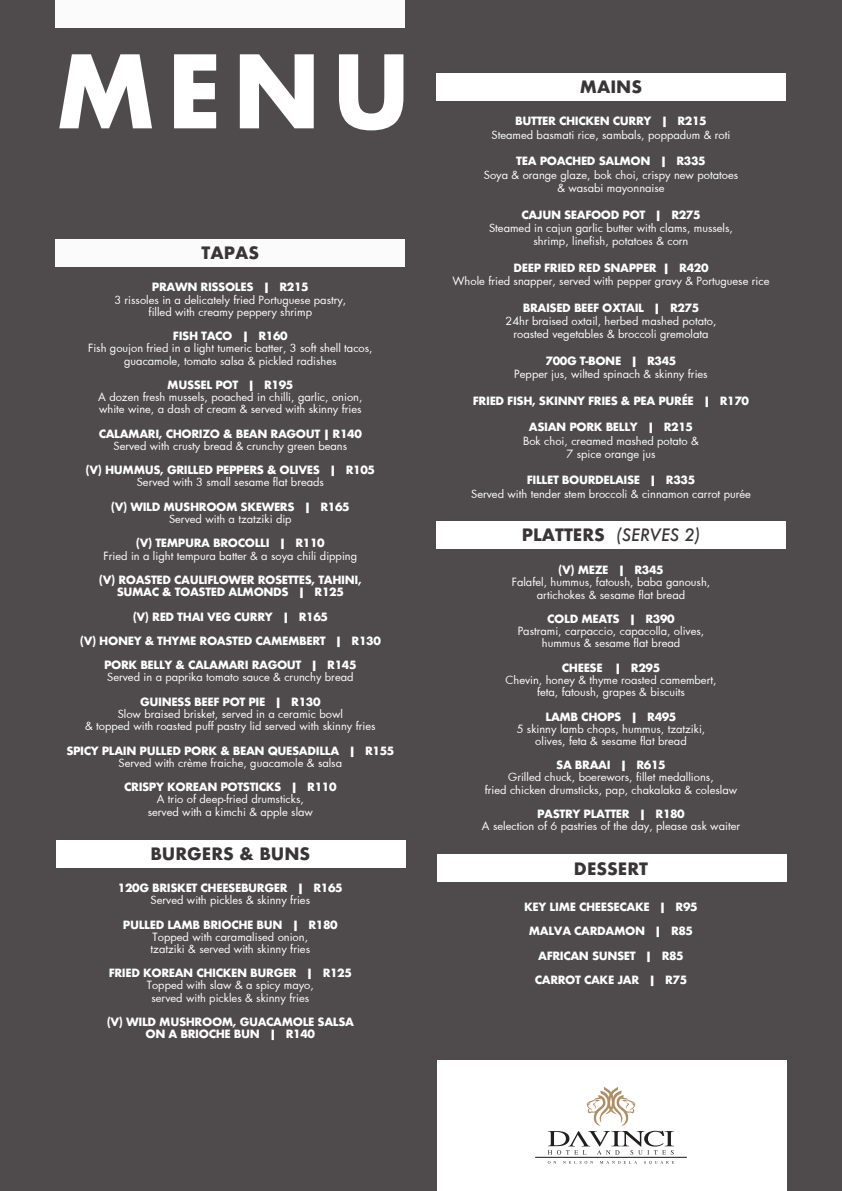
<style>
.page{position:relative;width:842px;height:1191px;background:#4f4b4c}
.page>*{position:absolute;margin:0;border:0;box-sizing:border-box;transform-origin:0 0}
.t1{font:700 98.1px "Futura";color:#fff}
.t2{font:700 16.6px "Futura";color:rgb(35 31 32/.9)}
.t3{font:italic 500 16.6px "Futura";color:rgb(35 31 32/.9)}
.t4{font:11.1px/12.2px "Futura";color:#fff;text-align:center}
.t5{font:700 11.1px/24.4px "Futura";letter-spacing:-.035em;color:#fff;text-align:center}
.s1{font-weight:700;font-style:normal}
</style>
<div class="page">
<div style="left:437px;top:854px;width:349px;height:27px;background:#fff"></div>
<div style="left:56px;top:840px;width:349px;height:28px;background:#fff"></div>
<div style="left:436px;top:521px;width:350px;height:27px;background:#fff"></div>
<div style="left:437px;top:1060px;width:349px;height:131px;background:#fff"></div>
<svg style="left:548px;top:1161px;width:8px;height:2px"></svg>
<svg style="left:563px;top:1161px;width:30px;height:2px"></svg>
<svg style="left:600px;top:1161px;width:37px;height:2px"></svg>
<svg style="left:644px;top:1161px;width:30px;height:3px"></svg>
<svg style="left:548px;top:1087px;width:126px;height:67px"></svg>
<hr style="left:535px;top:1157px;width:152px;height:1px;background:#231f20">
<div style="left:56px;top:239px;width:349px;height:27px;background:#fbfbfc"></div>
<div style="left:436px;top:73px;width:350px;height:27px;background:#fff"></div>
<div style="left:56px;top:0;width:349px;height:28px;background:#fbfbfc"></div>
<h1 class="t1" style="left:55px;top:20px;width:358px">MENU</h1>
<h2 class="t2" style="left:202px;top:241px;width:59px">TAPAS</h2>
<p class="t5" style="left:152px;top:275px;width:158px">PRAWN RISSOLES | R215</p>
<p class="t4" style="left:114px;top:293px;width:233px">3 rissoles in a delicately fried Portuguese pastry, filled with creamy peppery shrimp</p>
<p class="t5" style="left:173px;top:324px;width:116px">FISH TACO | R160</p>
<p class="t4" style="left:88px;top:342px;width:286px">Fish goujon fried in a light tumeric batter, 3 soft shell tacos, guacamole, tomato salsa &amp; pickled radishes</p>
<p class="t5" style="left:167px;top:372px;width:128px">MUSSEL POT | R195</p>
<p class="t4" style="left:98px;top:391px;width:266px;text-align:left">A dozen fresh mussels, poached in chilli, garlic, onion, white wine, a dash of cream &amp; served with skinny fries</p>
<p class="t5" style="left:99px;top:421px;width:265px">CALAMARI, CHORIZO &amp; BEAN RAGOUT | R140</p>
<p class="t4" style="left:114px;top:439px;width:235px">Served with crusty bread &amp; crunchy green beans</p>
<p class="t5" style="left:86px;top:458px;width:291px">(V) HUMMUS, GRILLED PEPPERS &amp; OLIVES | R105</p>
<p class="t4" style="left:137px;top:476px;width:189px">Served with 3 small sesame flat breads</p>
<p class="t5" style="left:111px;top:494px;width:240px">(V) WILD MUSHROOM SKEWERS | R165</p>
<p class="t4" style="left:169px;top:512px;width:124px">Served with a tzatziki dip</p>
<p class="t5" style="left:136px;top:531px;width:190px">(V) TEMPURA BROCOLLI | R110</p>
<p class="t4" style="left:104px;top:549px;width:255px">Fried in a light tempura batter &amp; a soya chili dipping</p>
<p class="t5" style="left:99px;top:573px;width:264px;line-height:12.2px">(V) ROASTED CAULIFLOWER ROSETTES, TAHINI,<br>SUMAC &amp; TOASTED ALMONDS | R125</p>
<p class="t5" style="left:80px;top:604px;width:303px">(V) RED THAI VEG CURRY | R165<br>(V) HONEY &amp; THYME ROASTED CAMEMBERT | R130<br>PORK BELLY &amp; CALAMARI RAGOUT | R145</p>
<p class="t4" style="left:107px;top:671px;width:248px">Served in a paprika tomato sauce &amp; crunchy bread</p>
<p class="t5" style="left:140px;top:689px;width:182px">GUINESS BEEF POT PIE | R130</p>
<p class="t4" style="left:85px;top:707px;width:292px">Slow braised brisket, served in a ceramic bowl<br>&amp; topped with roasted puff pastry lid served with skinny fries</p>
<p class="t5" style="left:66px;top:738px;width:330px">SPICY PLAIN PULLED PORK &amp; BEAN QUESADILLA | R155</p>
<p class="t4" style="left:119px;top:756px;width:225px">Served with crème fraiche, guacamole &amp; salsa</p>
<p class="t5" style="left:124px;top:774px;width:214px">CRISPY KOREAN POTSTICKS | R110</p>
<p class="t4" style="left:148px;top:793px;width:167px">A trio of deep-fried drumsticks, served with a kimchi &amp; apple slaw</p>
<h2 class="t2" style="left:150px;top:841px;width:161px">BURGERS &amp; BUNS</h2>
<p class="t5" style="left:118px;top:875px;width:226px">120G BRISKET CHEESEBURGER | R165</p>
<p class="t4" style="left:151px;top:893px;width:161px">Served with pickles &amp; skinny fries</p>
<p class="t5" style="left:123px;top:912px;width:216px">PULLED LAMB BRIOCHE BUN | R180</p>
<p class="t4" style="left:151px;top:930px;width:161px;text-align:left">Topped with caramalised onion, tzatziki &amp; served with skinny fries</p>
<p class="t5" style="left:109px;top:961px;width:245px">FRIED KOREAN CHICKEN BURGER | R125</p>
<p class="t4" style="left:147px;top:979px;width:169px">Topped with slaw &amp; a spicy mayo, served with pickles &amp; skinny fries</p>
<p class="t5" style="left:107px;top:1015px;width:249px;line-height:12.2px">(V) WILD MUSHROOM, GUACAMOLE SALSA<br>ON A BRIOCHE BUN | R140</p>
<h2 class="t2" style="left:580px;top:75px;width:64px">MAINS</h2>
<p class="t5" style="left:515px;top:109px;width:193px">BUTTER CHICKEN CURRY | R215</p>
<p class="t4" style="left:492px;top:128px;width:240px">Steamed basmati rice, sambals, poppadum &amp; roti</p>
<p class="t5" style="left:516px;top:149px;width:191px">TEA POACHED SALMON | R335</p>
<p class="t4" style="left:484px;top:168px;width:256px;line-height:13.3px">Soya &amp; orange glaze, bok choi, crispy new potatoes &amp; wasabi mayonnaise</p>
<p class="t5" style="left:521px;top:202px;width:181px">CAJUN SEAFOOD POT | R275</p>
<p class="t4" style="left:489px;top:221px;width:245px;line-height:13.3px">Steamed in cajun garlic butter with clams, mussels, shrimp, linefish, potatoes &amp; corn</p>
<p class="t5" style="left:513px;top:255px;width:197px">DEEP FRIED RED SNAPPER | R420</p>
<p class="t4" style="left:453px;top:275px;width:318px">Whole fried snapper, served with pepper gravy &amp; Portuguese rice</p>
<p class="t5" style="left:523px;top:295px;width:178px">BRAISED BEEF OXTAIL | R275</p>
<p class="t4" style="left:505px;top:314px;width:212px;line-height:13.3px">24hr braised oxtail, herbed mashed potato, roasted vegetables &amp; broccoli gremolata</p>
<p class="t5" style="left:545px;top:348px;width:132px">700G T-BONE | R345</p>
<p class="t4" style="left:514px;top:368px;width:195px">Pepper jus, wilted spinach &amp; skinny fries</p>
<p class="t5" style="left:473px;top:388px;width:278px">FRIED FISH, SKINNY FRIES &amp; PEA PURÉE | R170</p>
<p class="t5" style="left:529px;top:415px;width:166px">ASIAN PORK BELLY | R215</p>
<p class="t4" style="left:523px;top:434px;width:177px;line-height:13.3px">Bok choi, creamed mashed potato &amp;<br>7 spice orange jus</p>
<p class="t5" style="left:527px;top:468px;width:170px">FILLET BOURDELAISE | R335</p>
<p class="t4" style="left:471px;top:487px;width:281px">Served with tender stem broccoli &amp; cinnamon carrot purée</p>
<h2 class="t3" style="left:522px;top:523px;width:180px"><span class="s1">PLATTERS</span> (SERVES 2)</h2>
<p class="t5" style="left:558px;top:558px;width:107px">(V) MEZE | R345</p>
<p class="t4" style="left:512px;top:576px;width:200px">Falafel, hummus, fatoush, baba ganoush, artichokes &amp; sesame flat bread</p>
<p class="t5" style="left:547px;top:606px;width:129px">COLD MEATS | R390</p>
<p class="t4" style="left:518px;top:625px;width:188px">Pastrami, carpaccio, capacolla, olives, hummus &amp; sesame flat bread</p>
<p class="t5" style="left:562px;top:655px;width:100px">CHEESE | R295</p>
<p class="t4" style="left:505px;top:673px;width:212px">Chevin, honey &amp; thyme roasted camembert, feta, fatoush, grapes &amp; biscuits</p>
<p class="t5" style="left:545px;top:704px;width:132px">LAMB CHOPS | R495</p>
<p class="t4" style="left:517px;top:722px;width:190px">5 skinny lamb chops, hummus, tzatziki, olives, feta &amp; sesame flat bread</p>
<p class="t5" style="left:556px;top:753px;width:111px">SA BRAAI | R615</p>
<p class="t4" style="left:485px;top:771px;width:254px">Grilled chuck, boerewors, fillet medallions,<br>fried chicken drumsticks, pap, chakalaka &amp; coleslaw</p>
<p class="t5" style="left:537px;top:801px;width:149px">PASTRY PLATTER | R180</p>
<p class="t4" style="left:482px;top:820px;width:260px">A selection of 6 pastries of the day, please ask waiter</p>
<h2 class="t2" style="left:574px;top:856px;width:76px">DESSERT</h2>
<p class="t5" style="left:524px;top:894px;width:175px">KEY LIME CHEESECAKE | R95<br>MALVA CARDAMON | R85<br>AFRICAN SUNSET | R85<br>CARROT CAKE JAR | R75</p>
</div>
